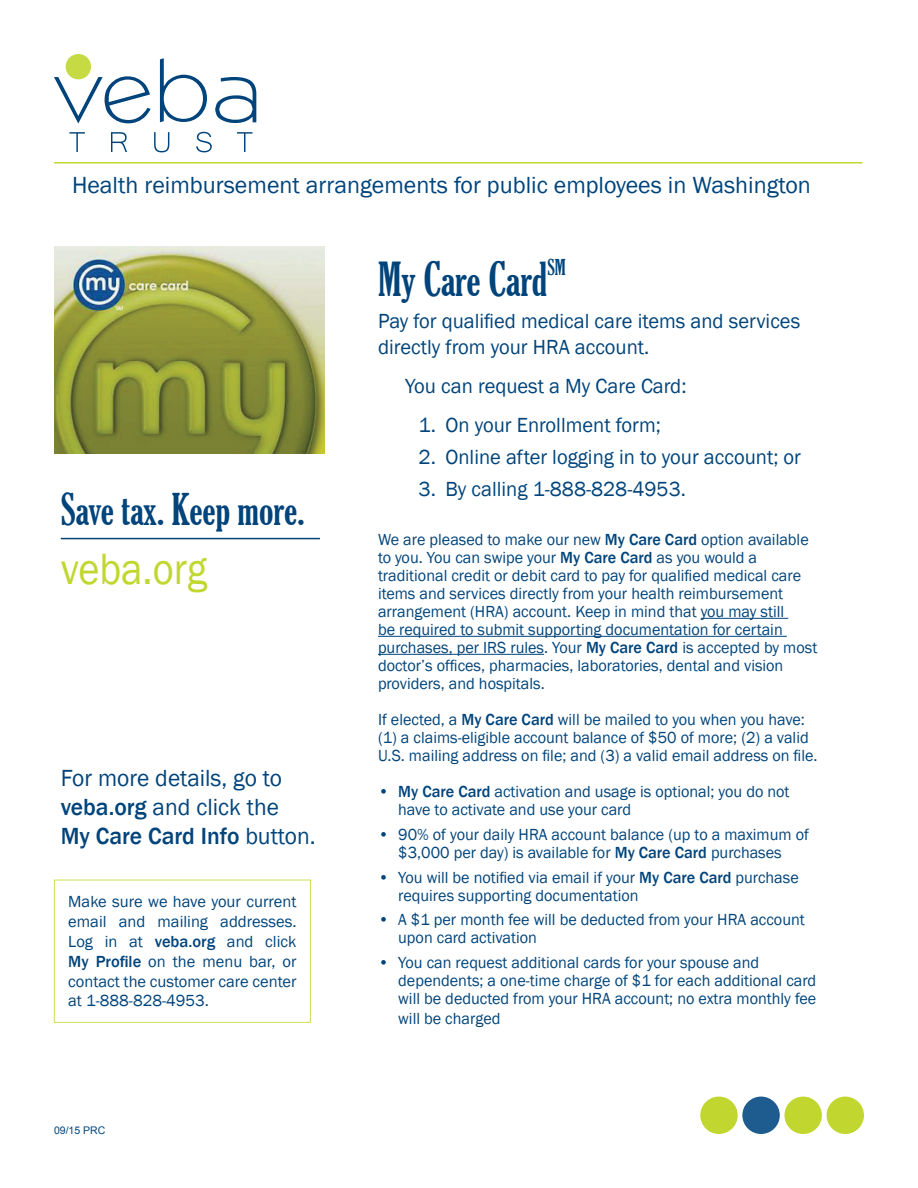
<style>
.page{position:relative;width:918px;height:1188px;background:#fff}
.page>*{position:absolute;margin:0;border:0;box-sizing:border-box;transform-origin:0 0}
.t1{font:extra-condensed 45px "Gloucester";color:#00447b}
.t2{font:45px "Franklin Gothic";color:#c1d72f;scale:.9 1}
.t3{font:extra-condensed 42px "Gloucester";color:#00447b}
.t4{font:24px/28.8px "Franklin Gothic";color:#00447b}
.t5{font:21px/25.5px "Franklin Gothic";color:#00447b}
.t6{font:extra-condensed 21px "Gloucester";color:#00447b}
.t7{font:16.5px/18px "Franklin Gothic";color:#00447b}
.t8{font:10.5px "Arial";color:#00447b}
.s1{font-weight:500}
</style>
<div class="page">
<hr style="left:701px;top:618px;width:87px;height:1px;background:#00447b">
<hr style="left:378px;top:636px;width:409px;height:1px;background:#00447b">
<hr style="left:378px;top:654px;width:166px;height:1px;background:#00447b">
<div style="left:54px;top:880px;width:257px;height:143px;border:1px solid #cddd5b"></div>
<svg style="left:54px;top:76px;width:97px;height:48px"></svg>
<svg style="left:160px;top:58px;width:47px;height:64px"></svg>
<svg style="left:215px;top:77px;width:41px;height:46px"></svg>
<div style="left:66px;top:54px;width:25px;height:25px;background:#c6da43;border-radius:50%"></div>
<svg style="left:69px;top:132px;width:16px;height:20px"></svg>
<svg style="left:111px;top:132px;width:16px;height:20px"></svg>
<svg style="left:154px;top:132px;width:15px;height:20px"></svg>
<svg style="left:196px;top:132px;width:16px;height:20px"></svg>
<svg style="left:237px;top:132px;width:15px;height:20px"></svg>
<hr style="left:54px;top:162px;width:808px;height:2px;background:#c1d72f">
<div style="left:742px;top:1097px;width:38px;height:37px;background:#1e5b8f;border-radius:50%"></div>
<div style="left:784px;top:1097px;width:38px;height:37px;background:#c1d72f;border-radius:50%"></div>
<div style="left:700px;top:1097px;width:38px;height:37px;background:#c1d72f;border-radius:50%"></div>
<div style="left:827px;top:1097px;width:37px;height:37px;background:#c1d72f;border-radius:50%"></div>
<hr style="left:61px;top:538px;width:259px;height:1px;background:#00447b">
<img style="left:54px;top:246px;width:270px;height:208px">
<h3 class="t4" style="left:72px;top:171px;width:740px">Health reimbursement arrangements for public employees in Washington</h3>
<h2 class="t3" style="left:61px;top:486px;width:245px">Save tax. Keep more.</h2>
<h1 class="t2" style="left:61px;top:541px;width:164px">veba.org</h1>
<h3 class="t4" style="left:61px;top:764px;width:256px">For more details, go to <span class="s1">veba.org</span> and click the<br><span class="s1">My Care Card Info</span> button.</h3>
<p class="t7" style="left:68px;top:892px;width:230px;line-height:19.8px;text-align:justify">Make sure we have your current email and mailing addresses.<br>Log in at <span class="s1">veba.org</span> and click <span class="s1">My Profile</span> on the menu bar, or contact the customer care center at 1-888-828-4953.</p>
<p class="t8" style="left:54px;top:1123px;width:53px">09/15 PRC</p>
<h1 class="t1" style="left:378px;top:254px;width:171px">My Care Card</h1>
<p class="t6" style="left:547px;top:255px;width:20px">SM</p>
<p class="t5" style="left:378px;top:309px;width:424px">Pay for qualified medical care items and services directly from your HRA account.</p>
<p class="t5" style="left:405px;top:373px;width:283px">You can request a My Care Card:</p>
<p class="t5" style="left:418px;top:412px;width:244px">1. On your Enrollment form;</p>
<p class="t5" style="left:418px;top:445px;width:384px">2. Online after logging in to your account; or</p>
<p class="t5" style="left:418px;top:477px;width:269px">3. By calling 1-888-828-4953.</p>
<p class="t7" style="left:378px;top:531px;width:441px">We are pleased to make our new <span class="s1">My Care Card</span> option available to you. You can swipe your <span class="s1">My Care Card</span> as you would a traditional credit or debit card to pay for qualified medical care items and services directly from your health reimbursement arrangement (HRA) account. Keep in mind that you may still<br>be required to submit supporting documentation for certain purchases, per IRS rules. Your <span class="s1">My Care Card</span> is accepted by most doctor’s offices, pharmacies, laboratories, dental and vision providers, and hospitals.</p>
<p class="t7" style="left:378px;top:711px;width:441px">If elected, a <span class="s1">My Care Card</span> will be mailed to you when you have: (1) a claims-eligible account balance of $50 of more; (2) a valid<br>U.S. mailing address on file; and (3) a valid email address on file.</p>
<p class="t7" style="left:398px;top:783px;width:393px;text-indent:-20px"><span class="s1">• My Care Card</span> activation and usage is optional; you do not have to activate and use your card</p>
<p class="t7" style="left:378px;top:826px;width:433px;text-align:center">• 90% of your daily HRA account balance (up to a maximum of $3,000 per day) is available for <span class="s1">My Care Card</span> purchases</p>
<p class="t7" style="left:398px;top:868px;width:402px;text-indent:-20px">• You will be notified via email if your <span class="s1">My Care Card</span> purchase requires supporting documentation</p>
<p class="t7" style="left:398px;top:911px;width:408px;text-indent:-20px">• A $1 per month fee will be deducted from your HRA account upon card activation</p>
<p class="t7" style="left:398px;top:954px;width:420px;text-indent:-20px">• You can request additional cards for your spouse and dependents; a one-time charge of $1 for each additional card will be deducted from your HRA account; no extra monthly fee</p>
<p class="t7" style="left:398px;top:1010px;width:104px">will be charged</p>
</div>
